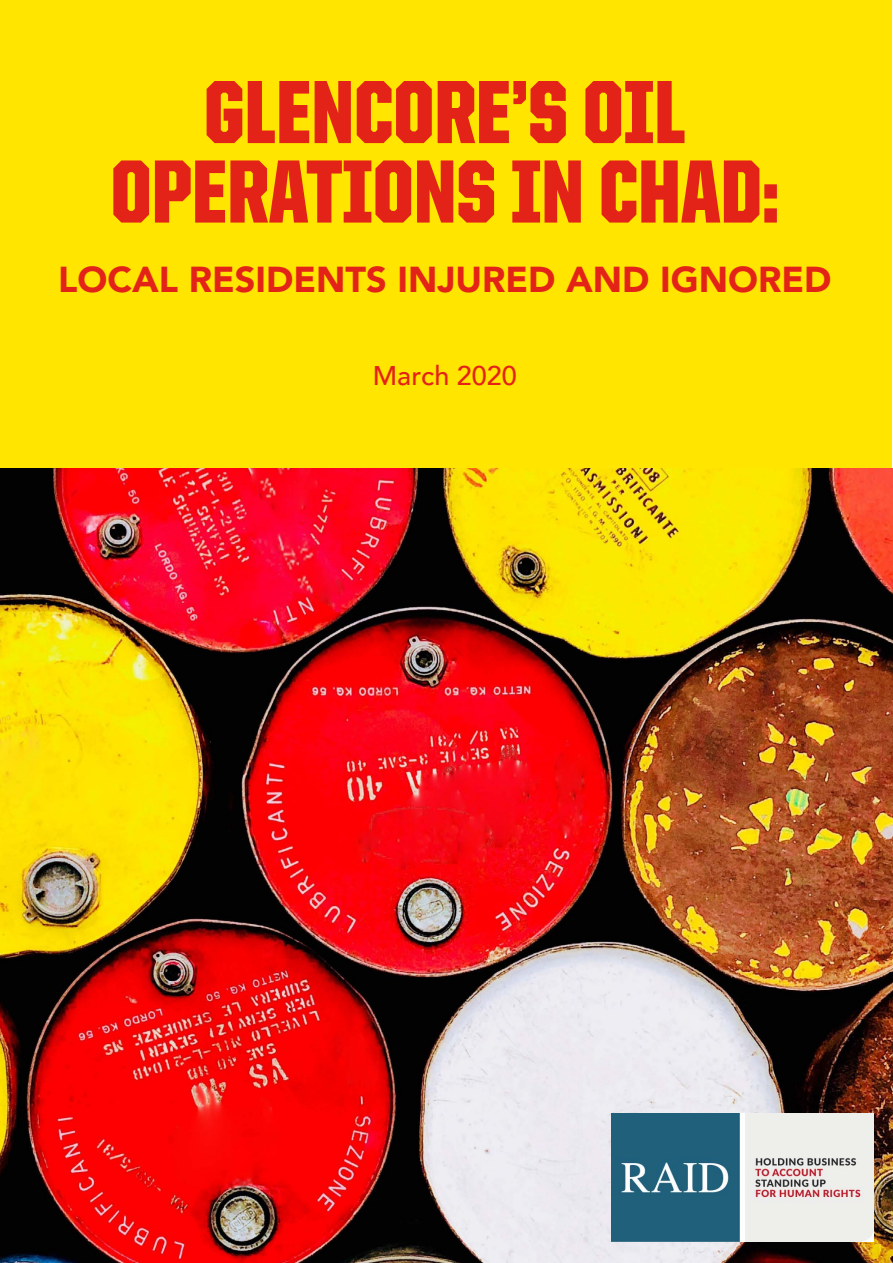
<style>
.page{position:relative;width:893px;height:1263px;background:#fff}
.page>*{position:absolute;margin:0;border:0;box-sizing:border-box;transform-origin:0 0}
.t1{font:900 90px/79.5px "United Sans Cond";color:#e42318;text-align:center}
.t2{font:900 36px "Avenir";color:#e42318}
.t3{font:500 27px "Avenir";color:#e42318}
</style>
<div class="page">
<img style="left:0;top:468px;width:893px;height:795px">
<div style="left:1px;top:1px;width:891px;height:467px;background:#ffe500"></div>
<img style="left:612px;top:1113px;width:262px;height:129px">
<h1 class="t1" style="left:111px;top:72px;width:670px">GLENCORE’S OIL<br>OPERATIONS IN CHAD:</h1>
<p class="t2" style="left:58px;top:249px;width:775px">LOCAL RESIDENTS INJURED AND IGNORED</p>
<p class="t3" style="left:373px;top:352px;width:146px">March 2020</p>
</div>
